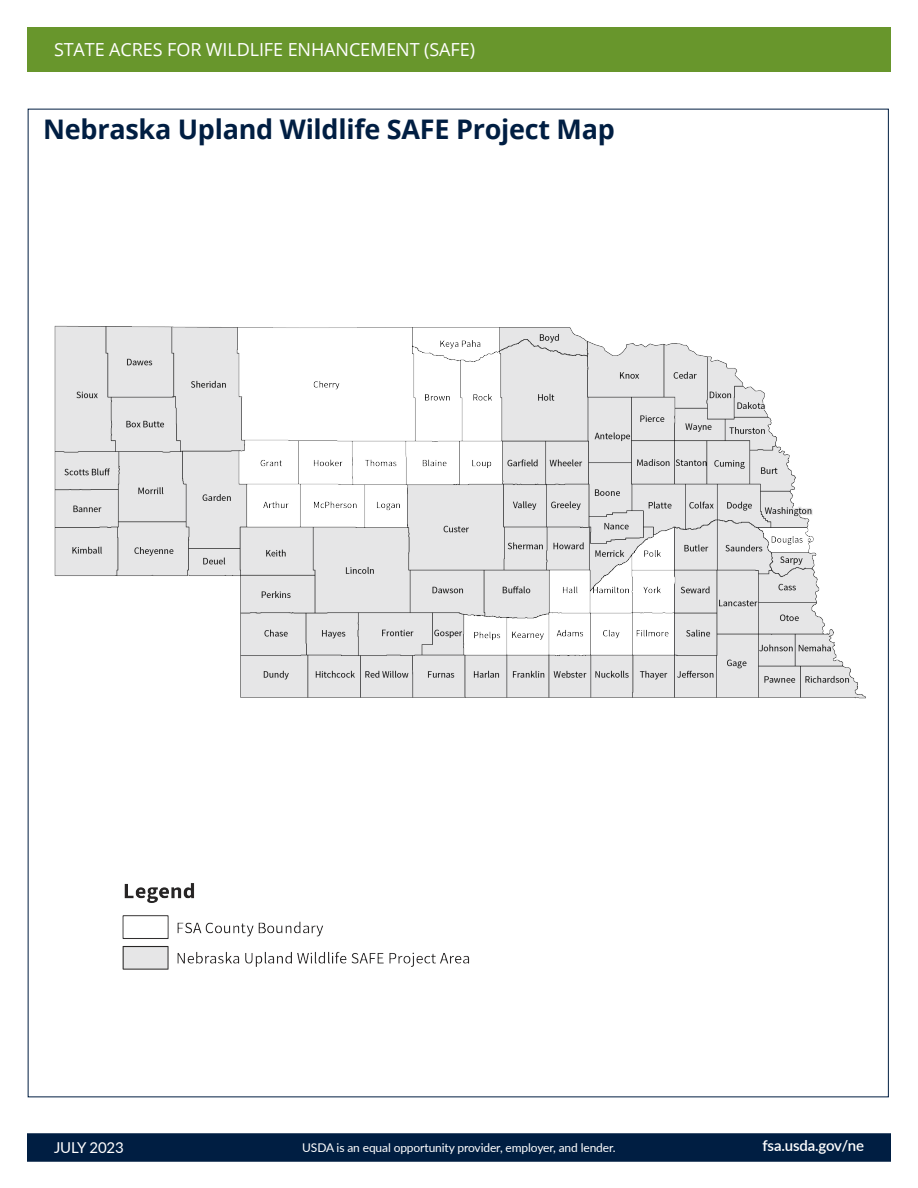
<style>
.page{position:relative;width:918px;height:1188px;background:#fff}
.page>*{position:absolute;margin:0;border:0;box-sizing:border-box;transform-origin:0 0}
.t1{font:700 27px "Open Sans";letter-spacing:-.01em;color:#001e42}
.t2{font:18px "Open Sans";letter-spacing:-.005em;color:#fff}
.t3{font:600 15px "Lato";letter-spacing:-.01em;color:#fff}
.t4{font:15px "Lato";letter-spacing:-.01em;color:#fff}
.t5{font:12px "Lato";letter-spacing:-.01em;color:#fff}
</style>
<div class="page">
<div style="left:27px;top:1133px;width:864px;height:29px;background:#001e42;border:2px solid #001e42"></div>
<img style="left:54px;top:325px;width:812px;height:645px">
<div style="left:27px;top:27px;width:864px;height:44px;background:#68962c"></div>
<h2 class="t2" style="left:54px;top:37px;width:423px">STATE ACRES FOR WILDLIFE ENHANCEMENT (SAFE)</h2>
<h1 class="t1" style="left:43px;top:110px;width:573px">Nebraska Upland Wildlife SAFE Project Map</h1>
<p class="t4" style="left:54px;top:1137px;width:71px">JULY 2023</p>
<p class="t5" style="left:302px;top:1139px;width:315px">USDA is an equal opportunity provider, employer, and lender.</p>
<p class="t3" style="left:762px;top:1135px;width:103px">fsa.usda.gov/ne</p>
</div>
